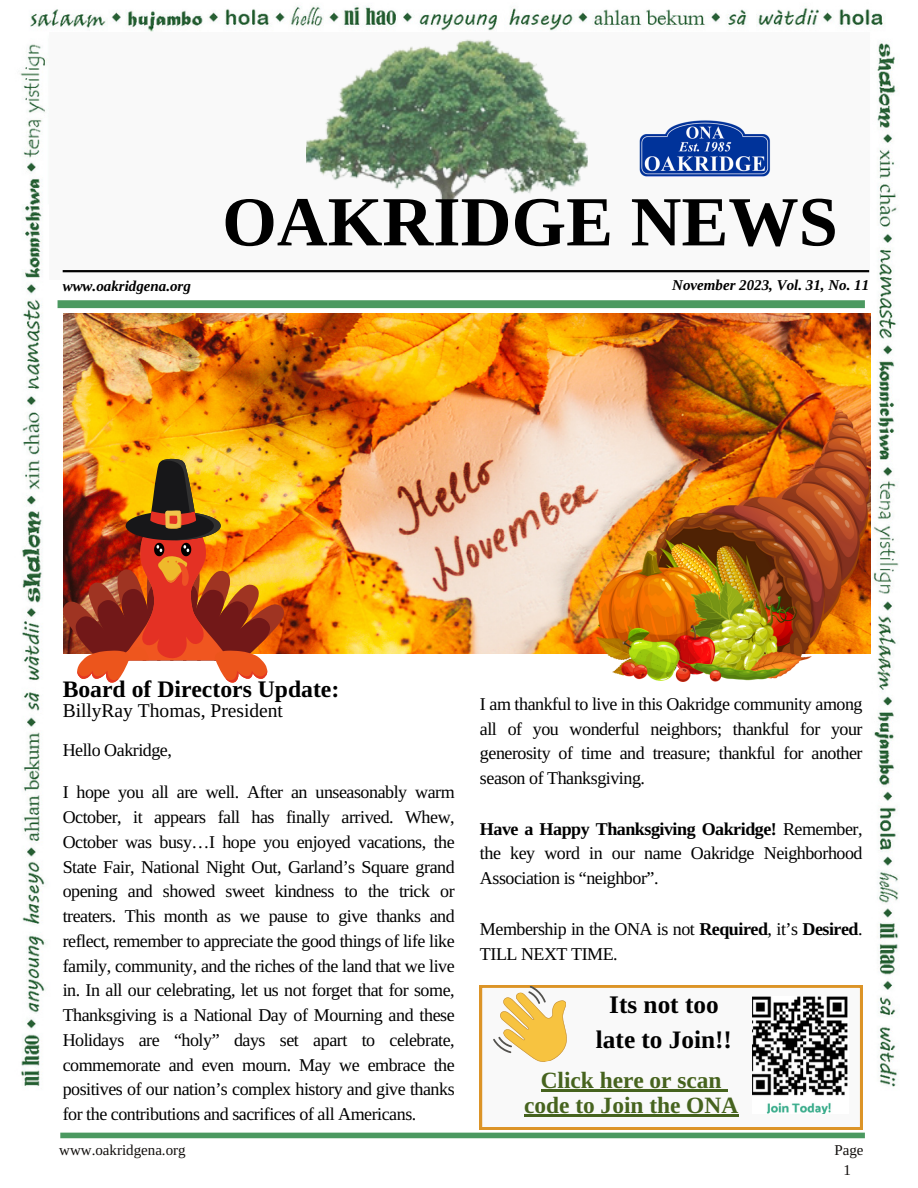
<style>
.page{position:relative;width:918px;height:1188px;background:#fff}
.page>*{position:absolute;margin:0;border:0;box-sizing:border-box;transform-origin:0 0}
.t1{font:700 70.35px "Libra Serif Modern";color:#000}
.t2{font:700 25.2px/35px "Libra Serif Modern";color:#000;text-align:center}
.t3{font:700 23.7px "Libra Serif Modern";color:#000}
.t4{font:700 23.4px "Libra Serif Modern";color:#46631e}
.t5{font:19.5px "Libra Serif Modern";color:#000}
.t6{font:18px/24.8px "Libra Serif Modern";letter-spacing:-.025em;color:#000;text-align:justify}
.t7{font:italic 700 15px "Libra Serif Modern";color:#000}
.t8{font:15px/20.2px "Libra Serif Modern";color:#120f0d;text-align:center}
.s1{font-weight:700}
</style>
<div class="page">
<img style="left:20px;top:5px;width:880px;height:1134px">
<div style="left:49px;top:33px;width:820px;height:247px;background:#f9f9f9"></div>
<img style="left:306px;top:39px;width:281px;height:161px">
<img style="left:639px;top:120px;width:132px;height:57px">
<hr style="left:63px;top:270px;width:806px;height:2px;background:#000">
<div style="left:58px;top:300px;width:807px;height:8px;background:#4b9960"></div>
<div style="left:60px;top:1133px;width:805px;height:5px;background:#4b9960"></div>
<svg style="left:480px;top:986px;width:382px;height:143px"></svg>
<img style="left:752px;top:997px;width:97px;height:117px">
<img style="left:64px;top:314px;width:806px;height:339px">
<svg style="left:493px;top:984px;width:78px;height:82px"></svg>
<img style="left:596px;top:410px;width:274px;height:272px">
<img style="left:63px;top:458px;width:221px;height:225px">
<hr style="left:541px;top:1090px;width:181px;height:2px;background:#46631e">
<hr style="left:524px;top:1115px;width:214px;height:2px;background:#46631e">
<p class="t1" style="left:222px;top:182px;width:617px">OAKRIDGE NEWS</p>
<p class="t7" style="left:63px;top:278px;width:130px">www.oakridgena.org</p>
<p class="t7" style="left:672px;top:277px;width:198px">November 2023, Vol. 31, No. 11</p>
<p class="t3" style="left:63px;top:676px;width:278px">Board of Directors Update:</p>
<p class="t5" style="left:63px;top:701px;width:222px">BillyRay Thomas, President</p>
<p class="t6" style="left:63px;top:737px;width:111px">Hello Oakridge,</p>
<p class="t6" style="left:63px;top:780px;width:394px">I hope you all are well. After an unseasonably warm October, it appears fall has finally arrived. Whew, October was busy…I hope you enjoyed vacations, the State Fair, National Night Out, Garland’s Square grand opening and showed sweet kindness to the trick or treaters. This month as we pause to give thanks and reflect, remember to appreciate the good things of life like family, community, and the riches of the land that we live in. In all our celebrating, let us not forget that for some, Thanksgiving is a National Day of Mourning and these Holidays are “holy” days set apart to celebrate, commemorate and even mourn. May we embrace the positives of our nation’s complex history and give thanks for the contributions and sacrifices of all Americans.</p>
<p class="t6" style="left:480px;top:692px;width:384px">I am thankful to live in this Oakridge community among all of you wonderful neighbors; thankful for your generosity of time and treasure; thankful for another season of Thanksgiving.</p>
<p class="t6" style="left:480px;top:816px;width:384px"><span class="s1">Have a Happy Thanksgiving Oakridge!</span> Remember, the key word in our name Oakridge Neighborhood Association is “neighbor”.</p>
<p class="t6" style="left:480px;top:917px;width:384px">Membership in the ONA is not <span class="s1">Required</span>, it’s <span class="s1">Desired</span>.<br>TILL NEXT TIME.</p>
<p class="t2" style="left:596px;top:987px;width:137px">Its not too late to Join!!</p>
<p class="t4" style="left:541px;top:1067px;width:182px">Click here or scan</p>
<p class="t4" style="left:524px;top:1091px;width:216px">code to Join the ONA</p>
<p class="t8" style="left:59px;top:1140px;width:128px">www.oakridgena.org</p>
<p class="t8" style="left:834px;top:1140px;width:31px">Page<br>1</p>
</div>
